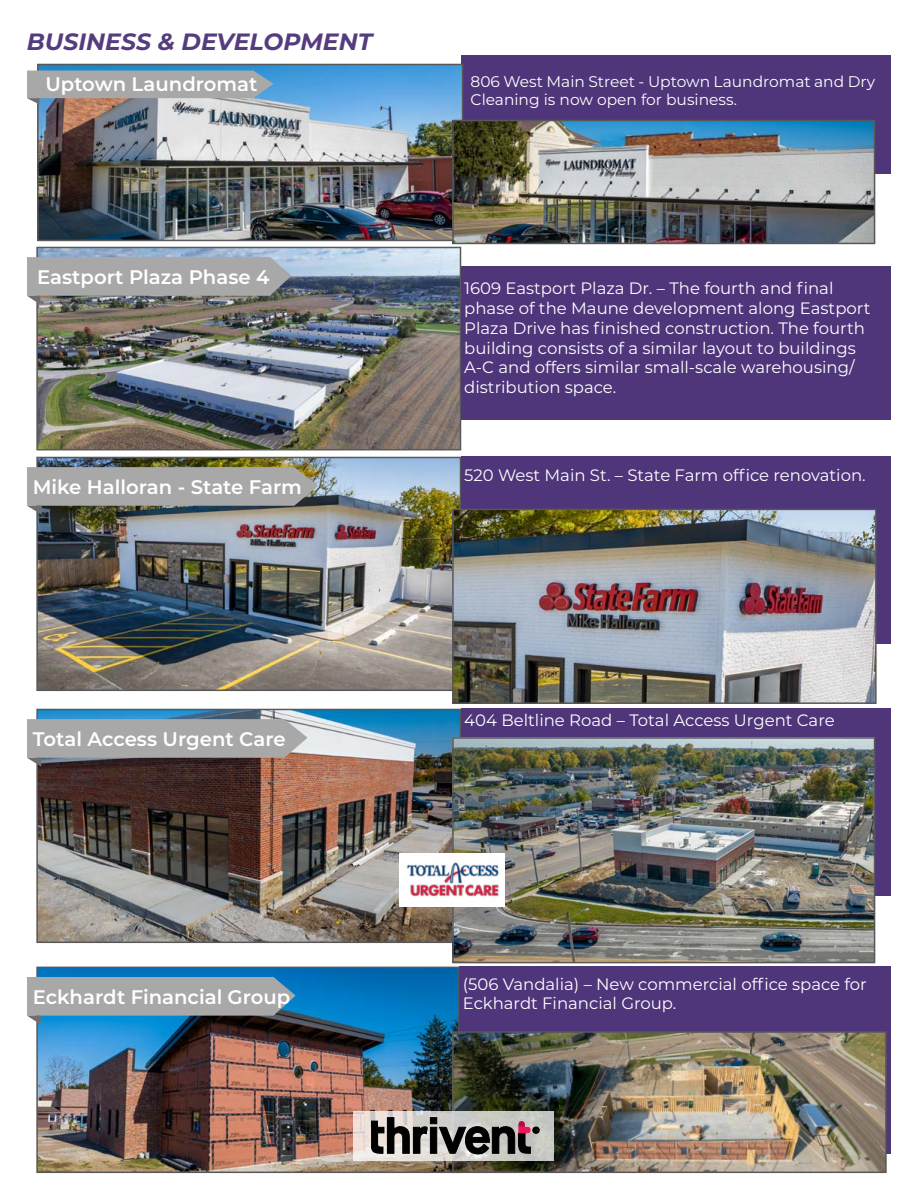
<style>
.page{position:relative;width:918px;height:1188px;background:#fff}
.page>*{position:absolute;margin:0;border:0;box-sizing:border-box;transform-origin:0 0}
.t1{font:italic 700 23.55px "Montserrat";color:#553c7e}
.t2{font:600 19.65px "Montserrat";color:#fff}
.t3{font:16.5px/19.8px "Montserrat";color:#fff}
.t4{font:15.45px/18.6px "Montserrat";color:#fff}
</style>
<div class="page">
<div style="left:462px;top:55px;width:429px;height:118px;background:#4f357a"></div>
<img style="left:40px;top:67px;width:420px;height:171px">
<div style="left:37px;top:64px;width:426px;height:177px;border:2px solid #58585a"></div>
<svg style="left:27px;top:71px;width:247px;height:33px;background:#a5a7a9"></svg>
<img style="left:455px;top:123px;width:417px;height:118px">
<div style="left:452px;top:120px;width:423px;height:124px;border:2px solid #58585a"></div>
<img style="left:39px;top:250px;width:419px;height:197px">
<div style="left:36px;top:247px;width:425px;height:203px;border:2px solid #58585a"></div>
<img style="left:39px;top:460px;width:419px;height:228px">
<div style="left:36px;top:457px;width:425px;height:234px;border:2px solid #58585a"></div>
<img style="left:39px;top:712px;width:419px;height:228px">
<div style="left:36px;top:709px;width:425px;height:234px;border:2px solid #58585a"></div>
<img style="left:39px;top:970px;width:418px;height:200px">
<div style="left:36px;top:967px;width:424px;height:206px;border:2px solid #58585a"></div>
<div style="left:461px;top:266px;width:430px;height:154px;background:#4f357a"></div>
<div style="left:461px;top:457px;width:430px;height:187px;background:#4f357a"></div>
<div style="left:461px;top:709px;width:430px;height:187px;background:#4f357a"></div>
<div style="left:460px;top:967px;width:431px;height:187px;background:#4f357a"></div>
<svg style="left:27px;top:257px;width:265px;height:48px;background:#9b9c9d"></svg>
<svg style="left:27px;top:467px;width:291px;height:48px;background:#969795"></svg>
<svg style="left:27px;top:719px;width:281px;height:48px;background:#989494"></svg>
<svg style="left:27px;top:977px;width:269px;height:47px;background:#8899a3"></svg>
<img style="left:455px;top:512px;width:419px;height:189px">
<div style="left:452px;top:509px;width:425px;height:195px;border:2px solid #58585a"></div>
<img style="left:455px;top:740px;width:417px;height:220px">
<div style="left:452px;top:737px;width:423px;height:226px;border:2px solid #58585a"></div>
<img style="left:455px;top:1034px;width:429px;height:136px">
<div style="left:452px;top:1031px;width:435px;height:142px;border:2px solid #58585a"></div>
<div style="left:399px;top:854px;width:106px;height:53px;background:#fff"></div>
<img style="left:406px;top:834px;width:94px;height:93px">
<svg style="left:353px;top:1111px;width:201px;height:50px;background:#d7d3cf"></svg>
<svg style="left:371px;top:1118px;width:168px;height:36px;background:#716c6b"></svg>
<h1 class="t1" style="left:27px;top:24px;width:347px">BUSINESS &amp; DEVELOPMENT</h1>
<p class="t2" style="left:45px;top:70px;width:214px">Uptown Laundromat</p>
<p class="t4" style="left:471px;top:72px;width:406px">806 West Main Street - Uptown Laundromat and Dry<br>Cleaning is now open for business.</p>
<p class="t2" style="left:37px;top:263px;width:234px">Eastport Plaza Phase 4</p>
<p class="t2" style="left:33px;top:473px;width:271px">Mike Halloran - State Farm</p>
<p class="t2" style="left:33px;top:725px;width:254px">Total Access Urgent Care</p>
<p class="t2" style="left:33px;top:983px;width:259px">Eckhardt Financial Group</p>
<p class="t3" style="left:464px;top:278px;width:408px">1609 Eastport Plaza Dr. – The fourth and final phase of the Maune development along Eastport Plaza Drive has finished construction. The fourth building consists of a similar layout to buildings A-C and offers similar small-scale warehousing/ distribution space.</p>
<p class="t3" style="left:464px;top:465px;width:403px">520 West Main St. – State Farm office renovation.</p>
<p class="t3" style="left:464px;top:709px;width:372px">404 Beltline Road – Total Access Urgent Care</p>
<p class="t3" style="left:463px;top:973px;width:406px">(506 Vandalia) – New commercial office space for<br>Eckhardt Financial Group.</p>
</div>
